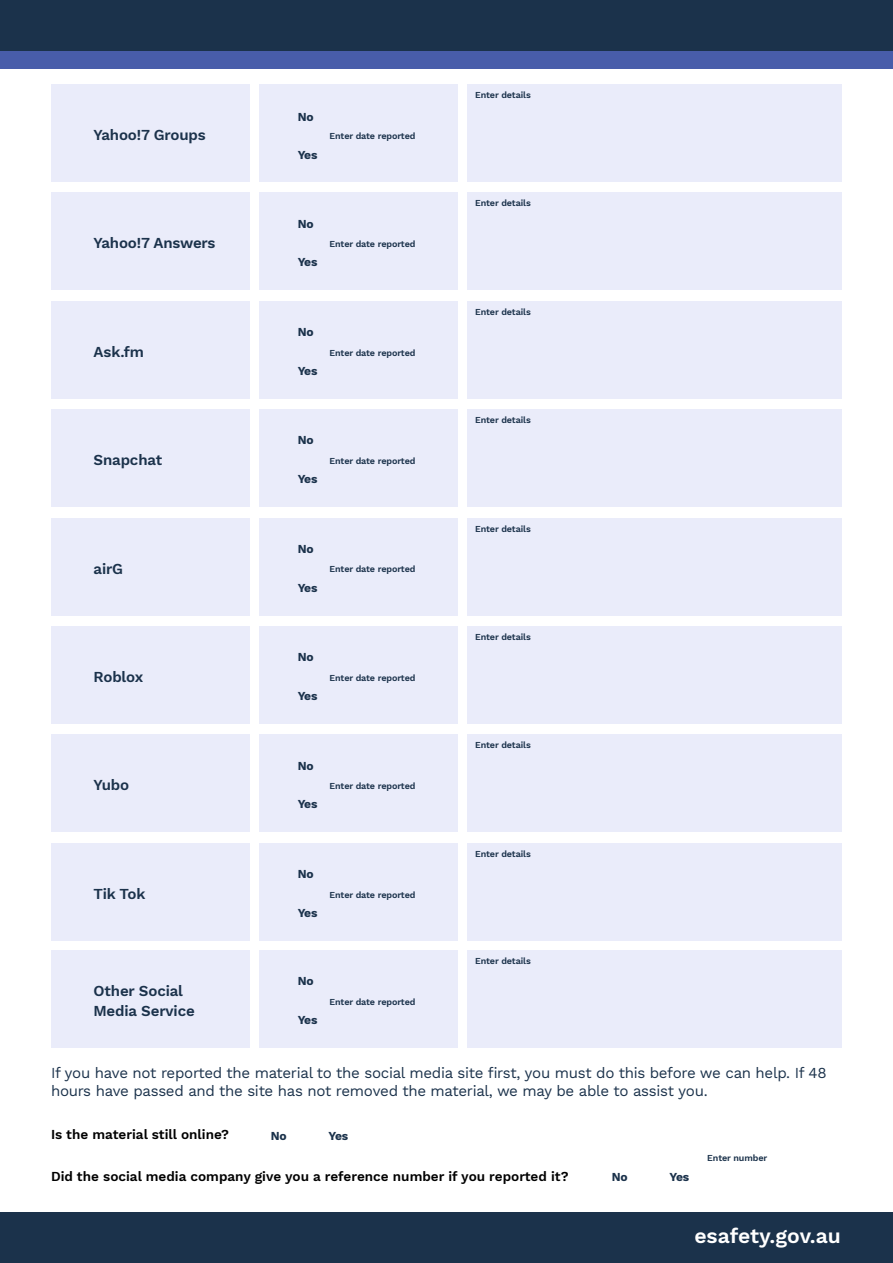
<style>
.page{position:relative;width:893px;height:1263px;background:#fff}
.page>*{position:absolute;margin:0;border:0;box-sizing:border-box;transform-origin:0 0}
.t1{font:600 21px "Work Sans";color:#fff}
.t2{font:15px/18px "Work Sans";letter-spacing:-.02em;color:#1b324b}
.t3{font:600 15px/19.5px "Work Sans";letter-spacing:-.01em;color:#1b324b}
.t4{font:600 13.5px "Work Sans";color:#000}
.t5{font:700 12px "Work Sans";letter-spacing:-.015em;color:#1b324b}
.t6{font:600 9px "Work Sans";letter-spacing:-.01em;color:#1b324b}
</style>
<div class="page">
<div style="left:0;top:0;width:893px;height:52px;background:#1b324b"></div>
<div style="left:0;top:52px;width:893px;height:17px;background:#485daa"></div>
<div style="left:0;top:1212px;width:893px;height:51px;background:#1b324b"></div>
<div style="left:468px;top:84px;width:374px;height:98px;background:#eaecfa"></div>
<div style="left:51px;top:84px;width:199px;height:98px;background:#eaecfa"></div>
<div style="left:259px;top:84px;width:199px;height:98px;background:#eaecfa"></div>
<div style="left:468px;top:193px;width:374px;height:97px;background:#eaecfa"></div>
<div style="left:51px;top:193px;width:199px;height:97px;background:#eaecfa"></div>
<div style="left:259px;top:193px;width:199px;height:97px;background:#eaecfa"></div>
<div style="left:468px;top:301px;width:374px;height:97px;background:#eaecfa"></div>
<div style="left:51px;top:301px;width:199px;height:97px;background:#eaecfa"></div>
<div style="left:259px;top:301px;width:199px;height:97px;background:#eaecfa"></div>
<div style="left:468px;top:409px;width:374px;height:98px;background:#eaecfa"></div>
<div style="left:51px;top:409px;width:199px;height:98px;background:#eaecfa"></div>
<div style="left:259px;top:409px;width:199px;height:98px;background:#eaecfa"></div>
<div style="left:468px;top:518px;width:374px;height:97px;background:#eaecfa"></div>
<div style="left:51px;top:518px;width:199px;height:97px;background:#eaecfa"></div>
<div style="left:259px;top:518px;width:199px;height:97px;background:#eaecfa"></div>
<div style="left:468px;top:626px;width:374px;height:98px;background:#eaecfa"></div>
<div style="left:51px;top:626px;width:199px;height:98px;background:#eaecfa"></div>
<div style="left:259px;top:626px;width:199px;height:98px;background:#eaecfa"></div>
<div style="left:468px;top:735px;width:374px;height:97px;background:#eaecfa"></div>
<div style="left:51px;top:735px;width:199px;height:97px;background:#eaecfa"></div>
<div style="left:259px;top:735px;width:199px;height:97px;background:#eaecfa"></div>
<div style="left:468px;top:843px;width:374px;height:97px;background:#eaecfa"></div>
<div style="left:51px;top:843px;width:199px;height:97px;background:#eaecfa"></div>
<div style="left:259px;top:843px;width:199px;height:97px;background:#eaecfa"></div>
<div style="left:468px;top:950px;width:374px;height:98px;background:#eaecfa"></div>
<div style="left:51px;top:950px;width:199px;height:98px;background:#eaecfa"></div>
<div style="left:259px;top:950px;width:199px;height:98px;background:#eaecfa"></div>
<p class="t6" style="left:475px;top:90px;width:57px">Enter details</p>
<h2 class="t3" style="left:94px;top:126px;width:114px">Yahoo!7 Groups</h2>
<h3 class="t5" style="left:298px;top:109px;width:17px">No</h3>
<h3 class="t5" style="left:298px;top:148px;width:21px">Yes</h3>
<p class="t6" style="left:330px;top:130px;width:88px">Enter date reported</p>
<p class="t6" style="left:475px;top:198px;width:57px">Enter details</p>
<h2 class="t3" style="left:94px;top:234px;width:123px">Yahoo!7 Answers</h2>
<h3 class="t5" style="left:298px;top:216px;width:17px">No</h3>
<h3 class="t5" style="left:298px;top:255px;width:21px">Yes</h3>
<p class="t6" style="left:330px;top:239px;width:88px">Enter date reported</p>
<p class="t6" style="left:475px;top:306px;width:57px">Enter details</p>
<h2 class="t3" style="left:94px;top:343px;width:52px">Ask.fm</h2>
<h3 class="t5" style="left:298px;top:325px;width:17px">No</h3>
<h3 class="t5" style="left:298px;top:364px;width:21px">Yes</h3>
<p class="t6" style="left:330px;top:347px;width:88px">Enter date reported</p>
<p class="t6" style="left:475px;top:415px;width:57px">Enter details</p>
<h2 class="t3" style="left:94px;top:451px;width:70px">Snapchat</h2>
<h3 class="t5" style="left:298px;top:433px;width:17px">No</h3>
<h3 class="t5" style="left:298px;top:472px;width:21px">Yes</h3>
<p class="t6" style="left:330px;top:456px;width:88px">Enter date reported</p>
<p class="t6" style="left:475px;top:523px;width:57px">Enter details</p>
<h2 class="t3" style="left:94px;top:559px;width:31px">airG</h2>
<h3 class="t5" style="left:298px;top:542px;width:17px">No</h3>
<h3 class="t5" style="left:298px;top:580px;width:21px">Yes</h3>
<p class="t6" style="left:330px;top:564px;width:88px">Enter date reported</p>
<p class="t6" style="left:475px;top:632px;width:57px">Enter details</p>
<h2 class="t3" style="left:94px;top:668px;width:51px">Roblox</h2>
<h3 class="t5" style="left:298px;top:650px;width:17px">No</h3>
<h3 class="t5" style="left:298px;top:689px;width:21px">Yes</h3>
<p class="t6" style="left:330px;top:672px;width:88px">Enter date reported</p>
<p class="t6" style="left:475px;top:740px;width:57px">Enter details</p>
<h2 class="t3" style="left:94px;top:776px;width:37px">Yubo</h2>
<h3 class="t5" style="left:298px;top:758px;width:17px">No</h3>
<h3 class="t5" style="left:298px;top:797px;width:21px">Yes</h3>
<p class="t6" style="left:330px;top:781px;width:88px">Enter date reported</p>
<p class="t6" style="left:475px;top:848px;width:57px">Enter details</p>
<h2 class="t3" style="left:94px;top:885px;width:53px">Tik Tok</h2>
<h3 class="t5" style="left:298px;top:867px;width:17px">No</h3>
<h3 class="t5" style="left:298px;top:906px;width:21px">Yes</h3>
<p class="t6" style="left:330px;top:889px;width:88px">Enter date reported</p>
<p class="t6" style="left:475px;top:956px;width:57px">Enter details</p>
<h2 class="t3" style="left:94px;top:982px;width:103px">Other Social<br>Media Service</h2>
<h3 class="t5" style="left:298px;top:974px;width:17px">No</h3>
<h3 class="t5" style="left:298px;top:1013px;width:21px">Yes</h3>
<p class="t6" style="left:330px;top:996px;width:88px">Enter date reported</p>
<h2 class="t2" style="left:51px;top:1064px;width:777px">If you have not reported the material to the social media site first, you must do this before we can help. If 48 hours have passed and the site has not removed the material, we may be able to assist you.</h2>
<h3 class="t4" style="left:51px;top:1126px;width:179px">Is the material still online?</h3>
<h3 class="t4" style="left:51px;top:1168px;width:519px">Did the social media company give you a reference number if you reported it?</h3>
<h3 class="t5" style="left:271px;top:1129px;width:17px">No</h3>
<h3 class="t5" style="left:329px;top:1129px;width:21px">Yes</h3>
<p class="t6" style="left:707px;top:1153px;width:62px">Enter number</p>
<h3 class="t5" style="left:612px;top:1169px;width:17px">No</h3>
<h3 class="t5" style="left:670px;top:1169px;width:21px">Yes</h3>
<h1 class="t1" style="left:694px;top:1224px;width:148px">esafety.gov.au</h1>
</div>
